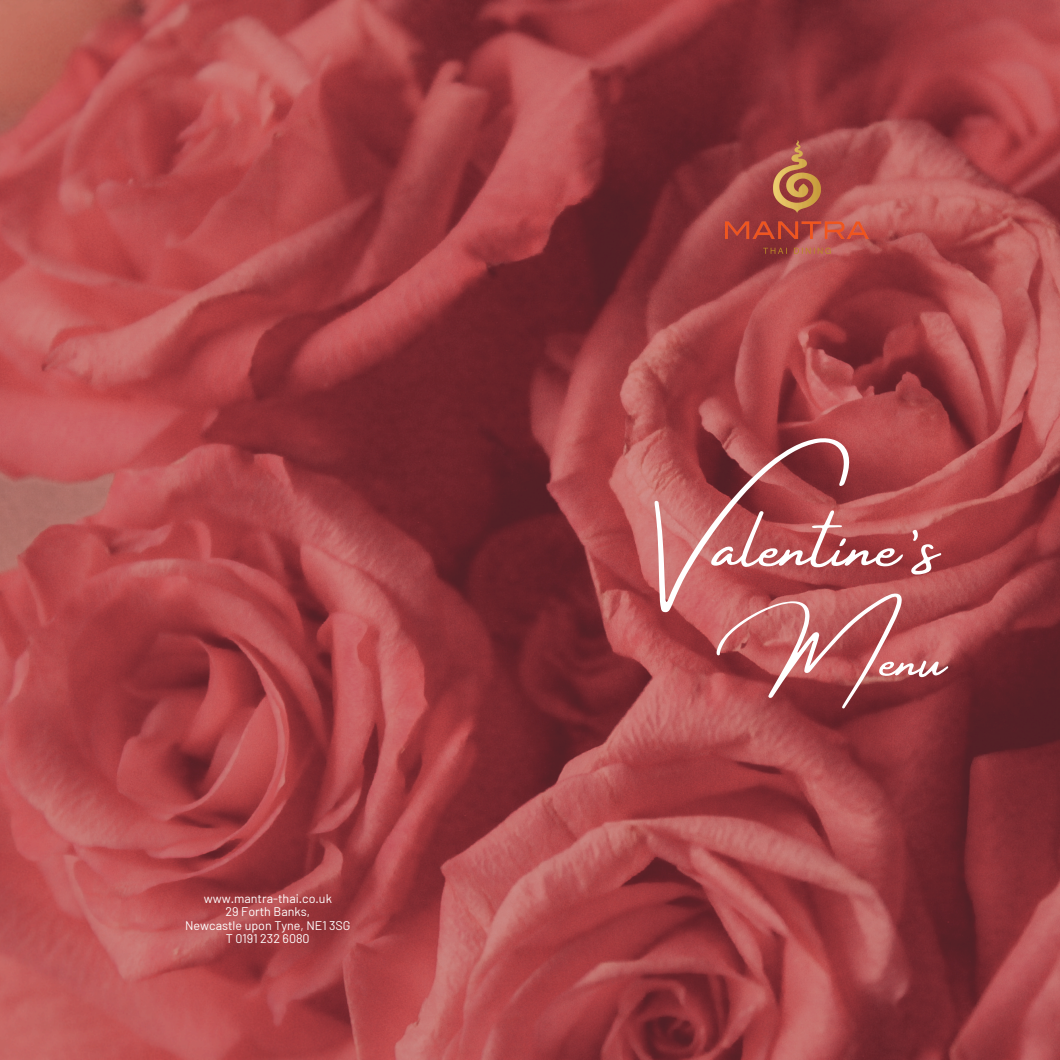
<style>
.page{position:relative;width:1060px;height:1060px;background:#fff}
.page>*{position:absolute;margin:0;border:0;box-sizing:border-box;transform-origin:0 0}
.t1{font:79.75px "Amsterdam Four";color:#fff}
.t2{font:62.5px "Amsterdam Four";color:#fff}
.t3{font:12.5px/13.1px "Barlow";color:#fff;text-align:center}
</style>
<div class="page">
<img style="left:0;top:0;width:1059px;height:1059px">
<img style="left:725px;top:140px;width:143px;height:113px">
<p class="t3" style="left:185px;top:891px;width:167px">www.mantra-thai.co.uk<br>29 Forth Banks,<br>Newcastle upon Tyne, NE1 3SG<br>T 0191 232 6080</p>
<h1 class="t1" style="left:654px;top:500px;width:286px">Valentine’s</h1>
<h2 class="t2" style="left:765px;top:624px;width:187px">Menu</h2>
</div>
